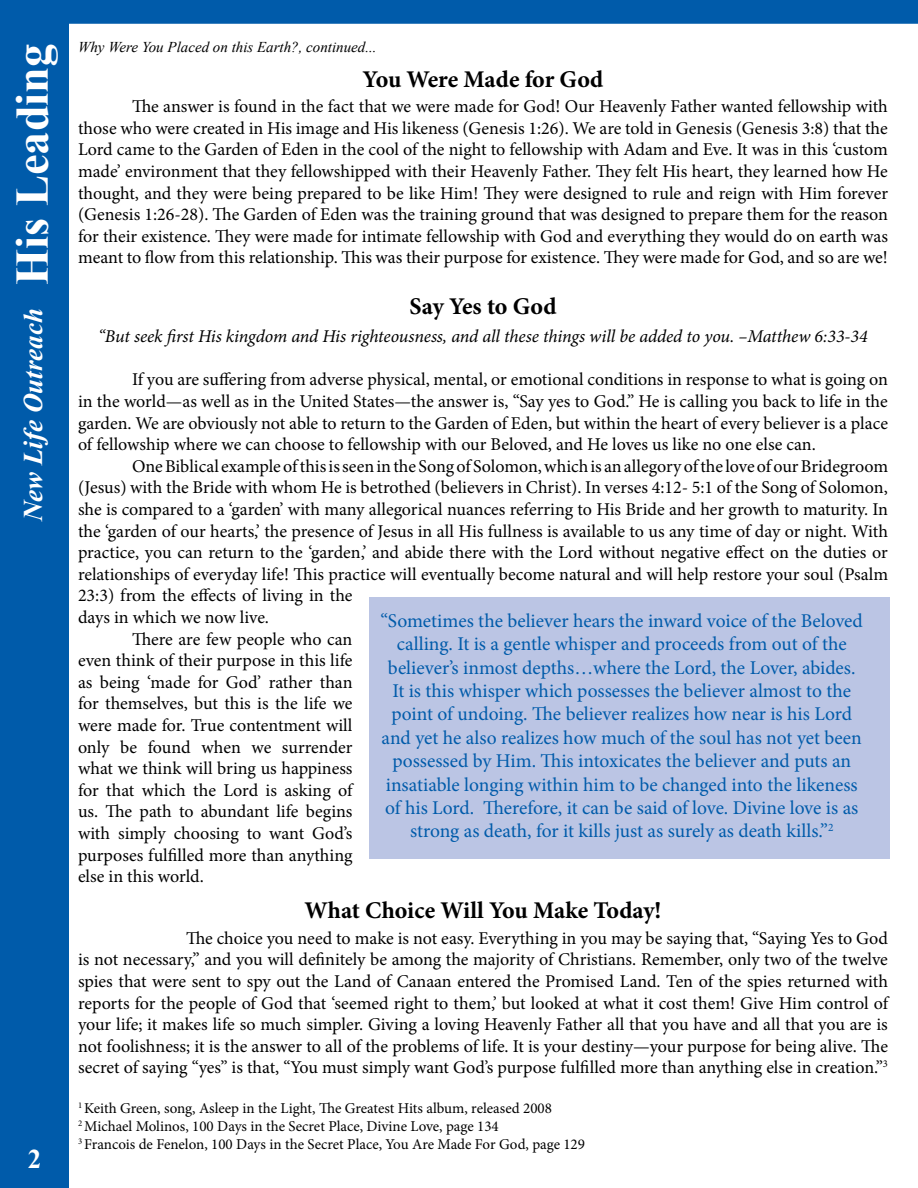
<style>
.page{position:relative;width:918px;height:1188px;background:#fff}
.page>*{position:absolute;margin:0;border:0;box-sizing:border-box;transform-origin:0 0}
.t1{font:700 46.5px "Times New Roman";color:#fff}
.t2{font:italic 700 27px "Times New Roman";color:#fff}
.t3{font:700 27px "Times New Roman";color:#fff}
.t4{font:700 24px "Minion Pro";letter-spacing:-.005em;color:#000}
.t5{font:19.5px/23.4px "Minion Pro";color:#005baa;text-align:center}
.t6{font:18px/21.6px "Minion Pro";color:#000;text-align:justify}
.t7{font:italic 18px "Minion Pro";letter-spacing:-.005em;color:#000}
.t8{font:15px/18px "Minion Pro";color:#000}
.t9{font:italic 15px "Times New Roman";color:#000}
</style>
<div class="page">
<div style="left:369px;top:598px;width:521px;height:261px;background:#bbc5e4"></div>
<div style="left:1px;top:1px;width:916px;height:22px;background:#005baa"></div>
<div style="left:0;top:0;width:918px;height:24px;border:2px solid #005baa"></div>
<div style="left:1px;top:1px;width:67px;height:1186px;background:#005baa"></div>
<div style="left:0;top:0;width:69px;height:1188px;border:2px solid #005baa"></div>
<h1 class="t1" style="left:-1px;top:285px;width:243px;rotate:-90deg">His Leading</h1>
<h2 class="t2" style="left:14px;top:521px;width:214px;rotate:-90deg">New Life Outreach</h2>
<h2 class="t3" style="left:28px;top:1139px;width:15px">2</h2>
<p class="t9" style="left:78px;top:37px;width:300px">Why Were You Placed on this Earth?, continued...</p>
<h3 class="t4" style="left:363px;top:62px;width:242px">You Were Made for God</h3>
<p class="t6" style="left:78px;top:96px;width:812px;text-indent:54px">The answer is found in the fact that we were made for God! Our Heavenly Father wanted fellowship with those who were created in His image and His likeness (Genesis 1:26). We are told in Genesis (Genesis 3:8) that the Lord came to the Garden of Eden in the cool of the night to fellowship with Adam and Eve. It was in this ‘custom made’ environment that they fellowshipped with their Heavenly Father. They felt His heart, they learned how He thought, and they were being prepared to be like Him! They were designed to rule and reign with Him forever (Genesis 1:26-28). The Garden of Eden was the training ground that was designed to prepare them for the reason for their existence. They were made for intimate fellowship with God and everything they would do on earth was meant to flow from this relationship. This was their purpose for existence. They were made for God, and so are we!</p>
<h3 class="t4" style="left:410px;top:289px;width:148px">Say Yes to God</h3>
<p class="t7" style="left:98px;top:324px;width:771px">“But seek first His kingdom and His righteousness, and all these things will be added to you. –Matthew 6:33-34</p>
<p class="t6" style="left:78px;top:369px;width:812px;text-indent:54px">If you are suffering from adverse physical, mental, or emotional conditions in response to what is going on in the world—as well as in the United States—the answer is, “Say yes to God.” He is calling you back to life in the garden. We are obviously not able to return to the Garden of Eden, but within the heart of every believer is a place of fellowship where we can choose to fellowship with our Beloved, and He loves us like no one else can.</p>
<p class="t6" style="left:132px;top:455px;width:758px">One Biblical example of this is seen in the Song of Solomon, which is an allegory of the love of our Bridegroom</p>
<p class="t6" style="left:78px;top:477px;width:811px">(Jesus) with the Bride with whom He is betrothed (believers in Christ). In verses 4:12- 5:1 of the Song of Solomon,</p>
<p class="t6" style="left:78px;top:499px;width:812px">she is compared to a ‘garden’ with many allegorical nuances referring to His Bride and her growth to maturity. In</p>
<p class="t6" style="left:78px;top:520px;width:812px">the ‘garden of our hearts,’ the presence of Jesus in all His fullness is available to us any time of day or night. With</p>
<p class="t6" style="left:78px;top:542px;width:811px">practice, you can return to the ‘garden,’ and abide there with the Lord without negative effect on the duties or</p>
<p class="t6" style="left:78px;top:563px;width:812px">relationships of everyday life! This practice will eventually become natural and will help restore your soul (Psalm</p>
<p class="t6" style="left:78px;top:585px;width:276px">23:3) from the effects of living in the</p>
<p class="t6" style="left:78px;top:607px;width:193px">days in which we now live.</p>
<p class="t6" style="left:132px;top:628px;width:222px">There are few people who can</p>
<p class="t6" style="left:78px;top:650px;width:276px">even think of their purpose in this life</p>
<p class="t6" style="left:78px;top:671px;width:276px">as being ‘made for God’ rather than</p>
<p class="t6" style="left:78px;top:693px;width:276px">for themselves, but this is the life we</p>
<p class="t6" style="left:78px;top:715px;width:276px">were made for. True contentment will</p>
<p class="t6" style="left:78px;top:736px;width:276px">only be found when we surrender</p>
<p class="t6" style="left:78px;top:758px;width:276px">what we think will bring us happiness</p>
<p class="t6" style="left:78px;top:779px;width:276px">for that which the Lord is asking of</p>
<p class="t6" style="left:78px;top:801px;width:276px">us. The path to abundant life begins</p>
<p class="t6" style="left:78px;top:823px;width:276px">with simply choosing to want God’s</p>
<p class="t6" style="left:78px;top:844px;width:276px">purposes fulfilled more than anything</p>
<p class="t6" style="left:78px;top:866px;width:127px">else in this world.</p>
<h3 class="t4" style="left:305px;top:894px;width:358px">What Choice Will You Make Today!</h3>
<p class="t6" style="left:78px;top:927px;width:812px;text-indent:108px">The choice you need to make is not easy. Everything in you may be saying that, “Saying Yes to God is not necessary,” and you will definitely be among the majority of Christians. Remember, only two of the twelve spies that were sent to spy out the Land of Canaan entered the Promised Land. Ten of the spies returned with reports for the people of God that ‘seemed right to them,’ but looked at what it cost them! Give Him control of your life; it makes life so much simpler. Giving a loving Heavenly Father all that you have and all that you are is not foolishness; it is the answer to all of the problems of life. It is your destiny—your purpose for being alive. The secret of saying “yes” is that, “You must simply want God’s purpose fulfilled more than anything else in creation.”<sup>3</sup></p>
<p class="t8" style="left:78px;top:1099px;width:509px"><sup>1</sup> Keith Green, song, Asleep in the Light, The Greatest Hits album, released 2008<br><sup>2</sup> Michael Molinos, 100 Days in the Secret Place, Divine Love, page 134<br><sup>3</sup> Francois de Fenelon, 100 Days in the Secret Place, You Are Made For God, page 129</p>
<p class="t5" style="left:381px;top:609px;width:484px">“Sometimes the believer hears the inward voice of the Beloved calling. It is a gentle whisper and proceeds from out of the believer’s inmost depths…where the Lord, the Lover, abides.<br>It is this whisper which possesses the believer almost to the point of undoing. The believer realizes how near is his Lord and yet he also realizes how much of the soul has not yet been possessed by Him. This intoxicates the believer and puts an insatiable longing within him to be changed into the likeness of his Lord. Therefore, it can be said of love. Divine love is as strong as death, for it kills just as surely as death kills.”<sup>2</sup></p>
</div>
